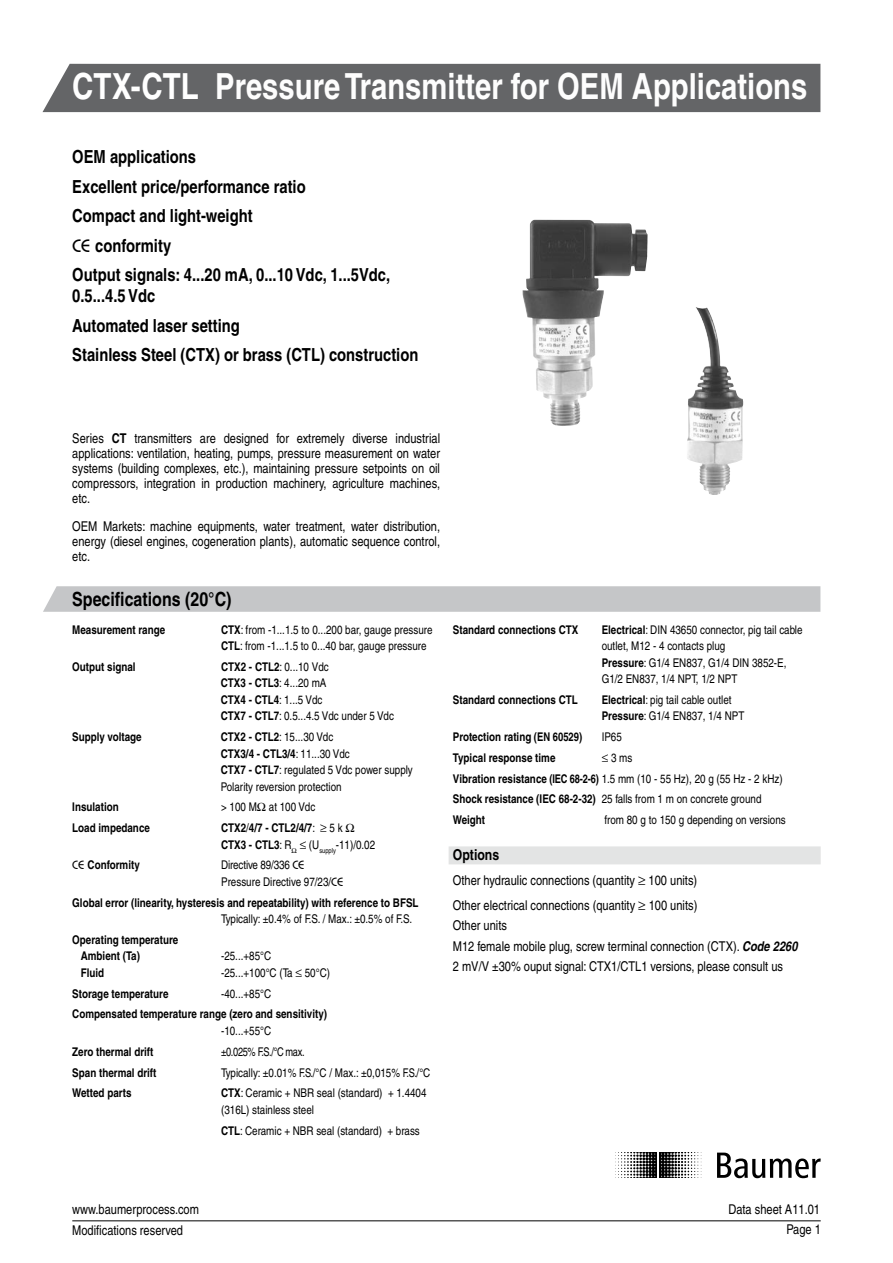
<style>
.page{position:relative;width:893px;height:1263px;background:#fff}
.page>*{position:absolute;margin:0;border:0;box-sizing:border-box;transform-origin:0 0}
.t1{font:700 condensed 36px "Helvetica";color:#fdfdfd}
.t2{font:700 condensed 19.5px "Helvetica";color:#000}
.t3{font:700 condensed 18px/29.5px "Helvetica";color:#000}
.t4{font:700 condensed 15px "Helvetica";color:#000}
.t5{font:condensed 13.5px/15px "Helvetica";color:#000;text-align:justify}
.t6{font:condensed 12px/16.5px "Helvetica";color:#000}
.t7{font:700 condensed 12px/20.7px "Helvetica";color:#000}
.t8{font:condensed 12px "Helvetica";color:#000;scale:.94 1}
.s1{color:#fff}
.s2{font-family:"Bauhaus";font-weight:500;font-stretch:normal}
.s3{font-weight:700}
.s4{font-weight:400}
.s5{font-family:"Bauhaus IT Cby BT";font-weight:500;font-stretch:normal}
.s6{font-weight:700;font-style:italic}
</style>
<div class="page">
<svg style="left:615px;top:1152px;width:87px;height:26px"></svg>
<svg style="left:717px;top:1152px;width:104px;height:26px"></svg>
<hr style="left:72px;top:1220px;width:749px;height:1px;background:#000">
<svg style="left:43px;top:586px;width:777px;height:26px;background:#c6c7c9"></svg>
<div style="left:43px;top:64px;width:777px;height:48px;background:#646567"></div>
<div style="left:449px;top:846px;width:372px;height:18px;background:#e3e4e4"></div>
<img style="left:522px;top:220px;width:126px;height:206px">
<img style="left:687px;top:307px;width:56px;height:188px">
<h1 class="t1" style="left:72px;top:64px;width:737px"><span class="s1">CTX-CTL</span> Pressure Transmitter for OEM Applications</h1>
<h3 class="t3" style="left:72px;top:142px;width:319px">OEM applications<br>Excellent price/performance ratio<br>Compact and light-weight<br><span class="s2">CE</span> conformity<br>Output signals: 4...20 mA, 0...10 Vdc, 1...5Vdc,</h3>
<h3 class="t3" style="left:72px;top:281px;width:348px">0.5...4.5 Vdc<br>Automated laser setting<br>Stainless Steel (CTX) or brass (CTL) construction</h3>
<p class="t5" style="left:72px;top:430px;width:369px">Series <span class="s3">CT</span> transmitters are designed for extremely diverse industrial applications: ventilation, heating, pumps, pressure measurement on water systems (building complexes, etc.), maintaining pressure setpoints on oil compressors, integration in production machinery, agriculture machines, etc.</p>
<p class="t5" style="left:72px;top:518px;width:369px">OEM Markets: machine equipments, water treatment, water distribution, energy (diesel engines, cogeneration plants), automatic sequence control, etc.</p>
<h2 class="t2" style="left:72px;top:587px;width:161px">Specifications (20°C)</h2>
<p class="t7" style="left:72px;top:619px;width:95px">Measurement range</p>
<p class="t6" style="left:221px;top:621px;width:213px"><span class="s3">CTX</span>: from -1...1.5 to 0...200 bar, gauge pressure<br><span class="s3">CTL</span>: from -1...1.5 to 0...40 bar, gauge pressure</p>
<p class="t7" style="left:72px;top:656px;width:65px">Output signal</p>
<p class="t6" style="left:221px;top:658px;width:175px"><span class="s3">CTX2 - CTL2</span>: 0...10 Vdc<br><span class="s3">CTX3 - CTL3</span>: 4...20 mA<br><span class="s3">CTX4 - CTL4</span>: 1...5 Vdc<br><span class="s3">CTX7 - CTL7</span>: 0.5...4.5 Vdc under 5 Vdc</p>
<p class="t7" style="left:72px;top:726px;width:71px">Supply voltage</p>
<p class="t6" style="left:221px;top:729px;width:194px"><span class="s3">CTX2 - CTL2</span>: 15...30 Vdc<br><span class="s3">CTX3/4 - CTL3/4</span>: 11...30 Vdc<br><span class="s3">CTX7 - CTL7</span>: regulated 5 Vdc power supply<br>Polarity reversion protection</p>
<p class="t7" style="left:72px;top:796px;width:48px">Insulation</p>
<p class="t6" style="left:221px;top:799px;width:96px">&gt; 100 M at 100 Vdc</p>
<p class="t7" style="left:72px;top:817px;width:79px">Load impedance</p>
<p class="t7" style="left:221px;top:819px;width:156px;line-height:16.5px">CTX2<span class="s4">/</span>4/7 - CTL2/4/7<span class="s4">:</span> ≥ <span class="s4">5 k<br></span>CTX3 - CTL3<span class="s4">: R</span> ≤ <span class="s4">(U</span><sub>supply</sub><span class="s4">-11)/0.02</span></p>
<p class="t7" style="left:72px;top:855px;width:69px"><span class="s5">CE</span> Conformity</p>
<p class="t6" style="left:221px;top:857px;width:124px">Directive 89/336 <span class="s5">CE<br></span>Pressure Directive 97/23/<span class="s5">CE</span></p>
<p class="t7" style="left:72px;top:892px;width:348px">Global error (linearity, hysteresis and repeatability) with reference to BFSL</p>
<p class="t6" style="left:221px;top:911px;width:193px">Typically: ±0.4% of F.S. / Max.: ±0.5% of F.S.</p>
<p class="t7" style="left:81px;top:931px;width:99px;line-height:16.5px;text-indent:-9px">Operating temperature<br>Ambient (Ta)</p>
<p class="t6" style="left:221px;top:948px;width:52px">-25...+85°C</p>
<p class="t7" style="left:81px;top:962px;width:25px">Fluid</p>
<p class="t6" style="left:221px;top:964px;width:110px">-25...+100°C (Ta ≤ 50°C)</p>
<p class="t7" style="left:72px;top:983px;width:98px">Storage temperature</p>
<p class="t6" style="left:221px;top:985px;width:52px">-40...+85°C</p>
<p class="t7" style="left:72px;top:1004px;width:256px">Compensated temperature range (zero and sensitivity)</p>
<p class="t6" style="left:221px;top:1022px;width:52px">-10...+55°C</p>
<p class="t7" style="left:72px;top:1041px;width:83px">Zero thermal drift</p>
<p class="t8" style="left:221px;top:1044px;width:90px">±0.025% F.S./°C max.</p>
<p class="t7" style="left:72px;top:1062px;width:86px">Span thermal drift</p>
<p class="t6" style="left:221px;top:1064px;width:211px">Typically: ±0.01% F.S./°C / Max.: ±0,015% F.S./°C</p>
<p class="t7" style="left:72px;top:1082px;width:61px">Wetted parts</p>
<p class="t6" style="left:221px;top:1085px;width:207px"><span class="s3">CTX</span>: Ceramic + NBR seal (standard) + 1.4404 (316L) stainless steel</p>
<p class="t6" style="left:221px;top:1122px;width:200px"><span class="s3">CTL</span>: Ceramic + NBR seal (standard) + brass</p>
<p class="t7" style="left:453px;top:619px;width:127px">Standard connections CTX</p>
<p class="t6" style="left:602px;top:621px;width:202px"><span class="s3">Electrical</span>: DIN 43650 connector, pig tail cable outlet, M12 - 4 contacts plug<br><span class="s3">Pressure</span>: G1/4 EN837, G1/4 DIN 3852-E, G1/2 EN837, 1/4 NPT, 1/2 NPT</p>
<p class="t7" style="left:453px;top:689px;width:126px">Standard connections CTL</p>
<p class="t6" style="left:602px;top:691px;width:144px"><span class="s3">Electrical</span>: pig tail cable outlet<br><span class="s3">Pressure</span>: G1/4 EN837, 1/4 NPT</p>
<p class="t7" style="left:453px;top:726px;width:131px">Protection rating (EN 60529)</p>
<p class="t6" style="left:602px;top:729px;width:22px">IP65</p>
<p class="t7" style="left:453px;top:747px;width:104px">Typical response time</p>
<p class="t7" style="left:453px;top:747px;width:331px;text-indent:149px">≤ <span class="s4">3 ms<br></span>Vibration resistance (IEC 68-2-6) <span class="s4">1.5 mm (10 - 55 Hz), 20 g (55 Hz - 2 kHz)<br></span>Shock resistance (IEC 68-2-32) <span class="s4">25 falls from 1 m on concrete ground </span>Weight</p>
<p class="t6" style="left:604px;top:812px;width:183px">from 80 g to 150 g depending on versions</p>
<p class="t4" style="left:453px;top:846px;width:48px">Options</p>
<p class="t5" style="left:453px;top:868px;width:246px;line-height:24.8px">Other hydraulic connections (quantity ≥ 100 units)<br>Other electrical connections (quantity ≥ 100 units)</p>
<p class="t5" style="left:453px;top:915px;width:346px;line-height:20.4px;text-align:left">Other units<br>M12 female mobile plug, screw terminal connection (CTX). <span class="s6">Code 2260<br></span>2 mV/V ±30% ouput signal: CTX1/CTL1 versions, please consult us</p>
<p class="t5" style="left:72px;top:1202px;width:128px">www.baumerprocess.com</p>
<p class="t5" style="left:728px;top:1202px;width:93px">Data sheet A11.01</p>
<p class="t5" style="left:72px;top:1222px;width:112px">Modifications reserved</p>
<p class="t5" style="left:786px;top:1222px;width:27px">Page</p>
</div>
